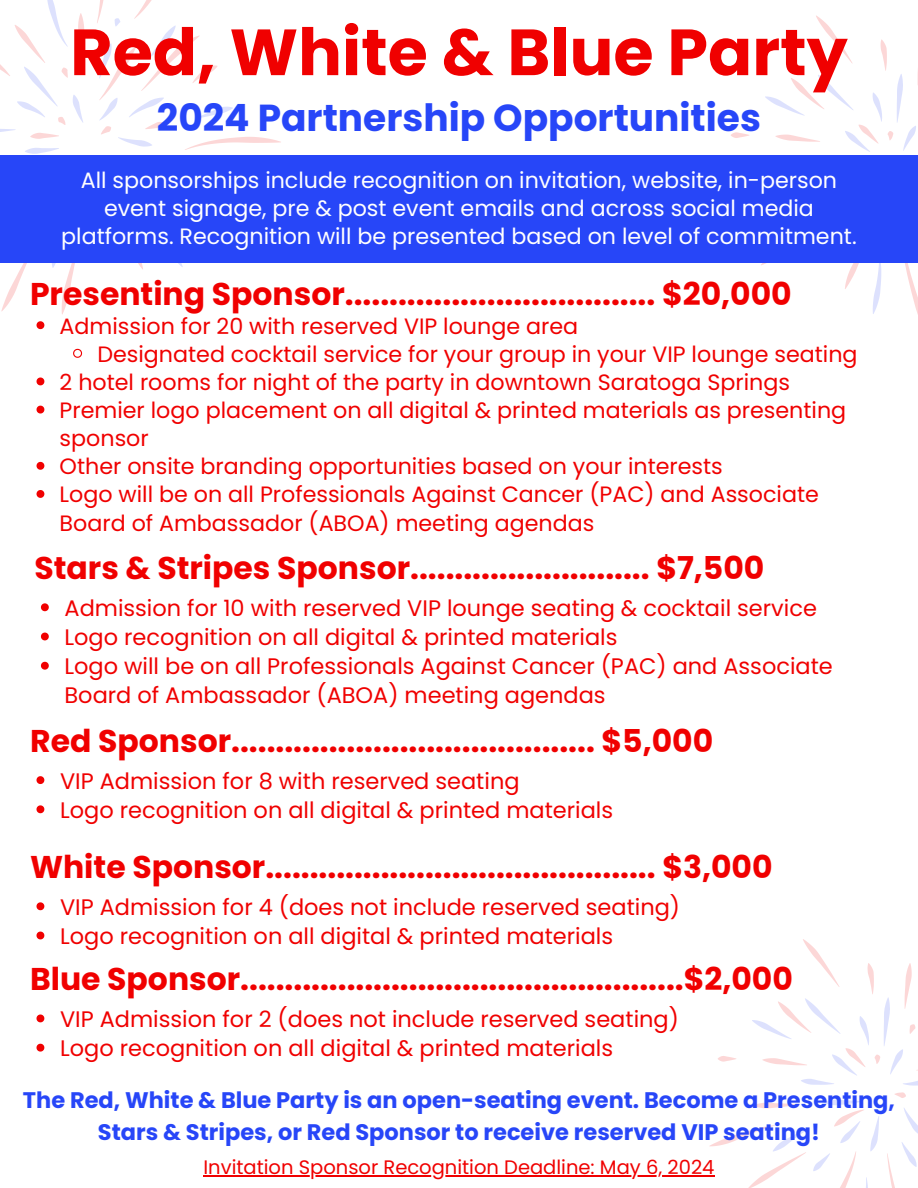
<style>
.page{position:relative;width:918px;height:1188px;background:#fff}
.page>*{position:absolute;margin:0;border:0;box-sizing:border-box;transform-origin:0 0}
.t1{font:700 65.1px "Poppins";color:#f00000}
.t2{font:700 37.5px "Poppins";color:#2746f8}
.t3{font:700 31.5px "Poppins";color:#f00000}
.t4{font:22.5px/29.2px "Poppins";color:#f00000}
.t5{font:700 22.5px/31.5px "Poppins";color:#2746f8;text-align:center}
.t6{font:22.2px "Poppins";color:#f00000}
.t7{font:22.2px/28.2px "Poppins";color:#fff;text-align:center}
.t8{font:19.5px "Poppins";color:#f00000}
</style>
<div class="page">
<svg style="left:826px;top:262px;width:66px;height:52px"></svg>
<svg style="left:900px;top:262px;width:18px;height:52px"></svg>
<svg style="left:731px;top:132px;width:18px;height:6px"></svg>
<svg style="left:765px;top:15px;width:153px;height:137px"></svg>
<svg style="left:722px;top:262px;width:98px;height:3px"></svg>
<svg style="left:0;top:0;width:281px;height:315px"></svg>
<svg style="left:37px;top:321px;width:7px;height:8px"></svg>
<svg style="left:73px;top:348px;width:10px;height:10px"></svg>
<svg style="left:37px;top:378px;width:7px;height:7px"></svg>
<svg style="left:37px;top:406px;width:7px;height:8px"></svg>
<svg style="left:37px;top:462px;width:7px;height:8px"></svg>
<svg style="left:37px;top:490px;width:7px;height:8px"></svg>
<svg style="left:41px;top:603px;width:8px;height:8px"></svg>
<svg style="left:41px;top:633px;width:8px;height:7px"></svg>
<svg style="left:41px;top:662px;width:8px;height:8px"></svg>
<svg style="left:37px;top:776px;width:7px;height:8px"></svg>
<svg style="left:37px;top:805px;width:7px;height:8px"></svg>
<svg style="left:37px;top:902px;width:7px;height:8px"></svg>
<svg style="left:37px;top:932px;width:7px;height:7px"></svg>
<svg style="left:37px;top:1015px;width:7px;height:7px"></svg>
<svg style="left:37px;top:1044px;width:7px;height:8px"></svg>
<div style="left:0;top:155px;width:918px;height:107px;background:#2746f8"></div>
<svg style="left:904px;top:1108px;width:14px;height:26px"></svg>
<svg style="left:894px;top:1092px;width:12px;height:6px"></svg>
<svg style="left:753px;top:1103px;width:46px;height:5px"></svg>
<svg style="left:813px;top:1100px;width:66px;height:88px"></svg>
<svg style="left:887px;top:1142px;width:30px;height:46px"></svg>
<svg style="left:718px;top:1056px;width:18px;height:6px"></svg>
<svg style="left:709px;top:1125px;width:98px;height:63px"></svg>
<svg style="left:752px;top:939px;width:166px;height:147px"></svg>
<hr style="left:203px;top:1175px;width:512px;height:1px;background:#f00000">
<h1 class="t1" style="left:70px;top:7px;width:779px">Red, White &amp; Blue Party</h1>
<h2 class="t2" style="left:157px;top:91px;width:606px">2024 Partnership Opportunities</h2>
<p class="t7" style="left:61px;top:166px;width:797px">All sponsorships include recognition on invitation, website, in-person event signage, pre &amp; post event emails and across social media platforms. Recognition will be presented based on level of commitment.</p>
<h3 class="t3" style="left:30px;top:272px;width:763px">Presenting Sponsor................................... $20,000</h3>
<p class="t6" style="left:60px;top:310px;width:520px">Admission for 20 with reserved VIP lounge area</p>
<p class="t6" style="left:97px;top:338px;width:762px">Designated cocktail service for your group in your VIP lounge seating</p>
<p class="t6" style="left:60px;top:367px;width:732px">2 hotel rooms for night of the party in downtown Saratoga Springs</p>
<p class="t6" style="left:60px;top:395px;width:788px">Premier logo placement on all digital &amp; printed materials as presenting</p>
<p class="t6" style="left:60px;top:423px;width:91px">sponsor</p>
<p class="t6" style="left:60px;top:451px;width:665px">Other onsite branding opportunities based on your interests</p>
<p class="t6" style="left:60px;top:479px;width:761px">Logo will be on all Professionals Against Cancer (PAC) and Associate</p>
<p class="t6" style="left:60px;top:507px;width:536px">Board of Ambassador (ABOA) meeting agendas</p>
<h3 class="t3" style="left:34px;top:546px;width:731px">Stars &amp; Stripes Sponsor........................... $7,500</h3>
<p class="t4" style="left:65px;top:593px;width:770px">Admission for 10 with reserved VIP lounge seating &amp; cocktail service Logo recognition on all digital &amp; printed materials<br>Logo will be on all Professionals Against Cancer (PAC) and Associate Board of Ambassador (ABOA) meeting agendas</p>
<h3 class="t3" style="left:30px;top:719px;width:684px">Red Sponsor......................................... $5,000</h3>
<p class="t4" style="left:60px;top:766px;width:555px">VIP Admission for 8 with reserved seating<br>Logo recognition on all digital &amp; printed materials</p>
<h3 class="t3" style="left:30px;top:845px;width:744px">White Sponsor............................................ $3,000</h3>
<p class="t4" style="left:60px;top:892px;width:622px">VIP Admission for 4 (does not include reserved seating)<br>Logo recognition on all digital &amp; printed materials</p>
<h3 class="t3" style="left:30px;top:957px;width:765px">Blue Sponsor..................................................$2,000</h3>
<p class="t4" style="left:60px;top:1004px;width:620px">VIP Admission for 2 (does not include reserved seating)<br>Logo recognition on all digital &amp; printed materials</p>
<p class="t5" style="left:23px;top:1084px;width:874px">The Red, White &amp; Blue Party is an open-seating event. Become a Presenting,<br>Stars &amp; Stripes, or Red Sponsor to receive reserved VIP seating!</p>
<p class="t8" style="left:203px;top:1154px;width:513px">Invitation Sponsor Recognition Deadline: May 6, 2024</p>
</div>
